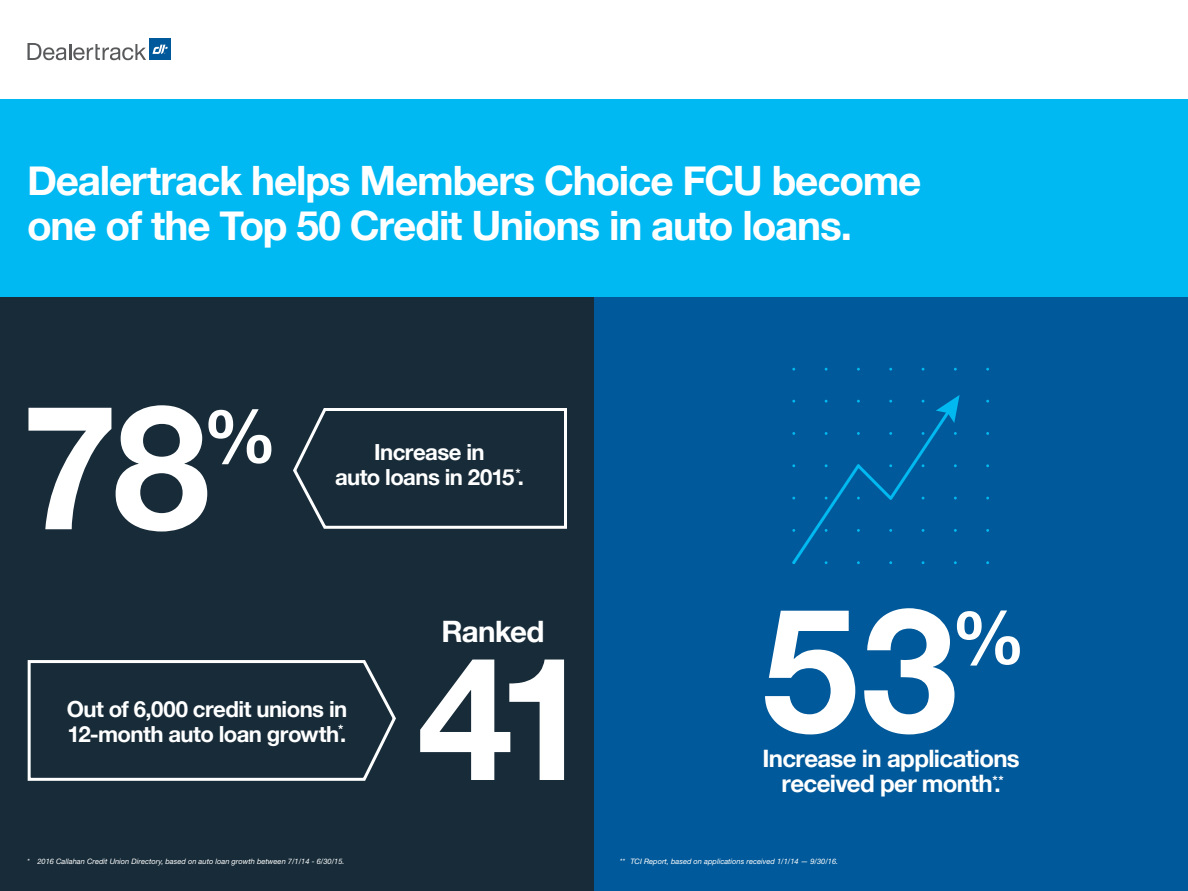
<style>
.page{position:relative;width:1188px;height:891px;background:#fff}
.page>*{position:absolute;margin:0;border:0;box-sizing:border-box;transform-origin:0 0}
.t1{font:700 173.55px "Helvetica Neue";color:#fff}
.t2{font:700 172.05px "Helvetica Neue";color:#fff}
.t3{font:700 74.1px "Helvetica Neue";color:#fff}
.t4{font:700 40.5px/45px "Helvetica Neue";letter-spacing:-.03em;color:#fff}
.t5{font:700 29.55px "Helvetica Neue";letter-spacing:-.03em;color:#fff}
.t6{font:700 24px/25.5px "Helvetica Neue";letter-spacing:-.025em;color:#fff;text-align:center}
.t7{font:700 22.2px/25.2px "Helvetica Neue";letter-spacing:-.025em;color:#fff;text-align:center}
.t8{font:italic 7.5px "Helvetica Neue LT Std";color:#fff}
.s1{font-size:22.2px}
</style>
<div class="page">
<svg style="left:27px;top:43px;width:119px;height:17px"></svg>
<div style="left:149px;top:39px;width:22px;height:21px;background:#00599a"></div>
<svg style="left:152px;top:45px;width:16px;height:9px"></svg>
<div style="left:0;top:99px;width:1188px;height:200px;background:#00b9f2"></div>
<div style="left:0;top:297px;width:596px;height:594px;background:#172b38"></div>
<div style="left:594px;top:297px;width:594px;height:594px;background:#00599a"></div>
<svg style="left:27px;top:660px;width:369px;height:121px"></svg>
<svg style="left:293px;top:408px;width:274px;height:121px"></svg>
<svg style="left:792px;top:395px;width:168px;height:169px"></svg>
<h3 class="t4" style="left:27px;top:159px;width:896px">Dealertrack helps Members Choice FCU become one of the Top 50 Credit Unions in auto loans.</h3>
<h1 class="t1" style="left:22px;top:331px;width:190px">78</h1>
<h3 class="t3" style="left:203px;top:378px;width:76px">%</h3>
<h3 class="t7" style="left:335px;top:440px;width:190px">Increase in<br>auto loans in 2015<sup>*</sup>.</h3>
<h3 class="t5" style="left:442px;top:608px;width:104px">Ranked</h3>
<h3 class="t7" style="left:67px;top:697px;width:282px;text-align:left">Out of 6,000 credit unions in<br>12-month auto loan growth<sup>*</sup>.</h3>
<h2 class="t2" style="left:417px;top:584px;width:176px">41</h2>
<h1 class="t1" style="left:762px;top:534px;width:197px">53</h1>
<h3 class="t3" style="left:951px;top:579px;width:76px">%</h3>
<h3 class="t6" style="left:762px;top:746px;width:259px">Increase in applications received per month<sup>**</sup><span class="s1">.</span></h3>
<p class="t8" style="left:27px;top:857px;width:319px">* 2016 Callahan Credit Union Directory, based on auto loan growth between 7/1/14 - 6/30/15.</p>
<p class="t8" style="left:620px;top:857px;width:220px">** TCI Report, based on applications received 1/1/14 — 9/30/16.</p>
</div>
